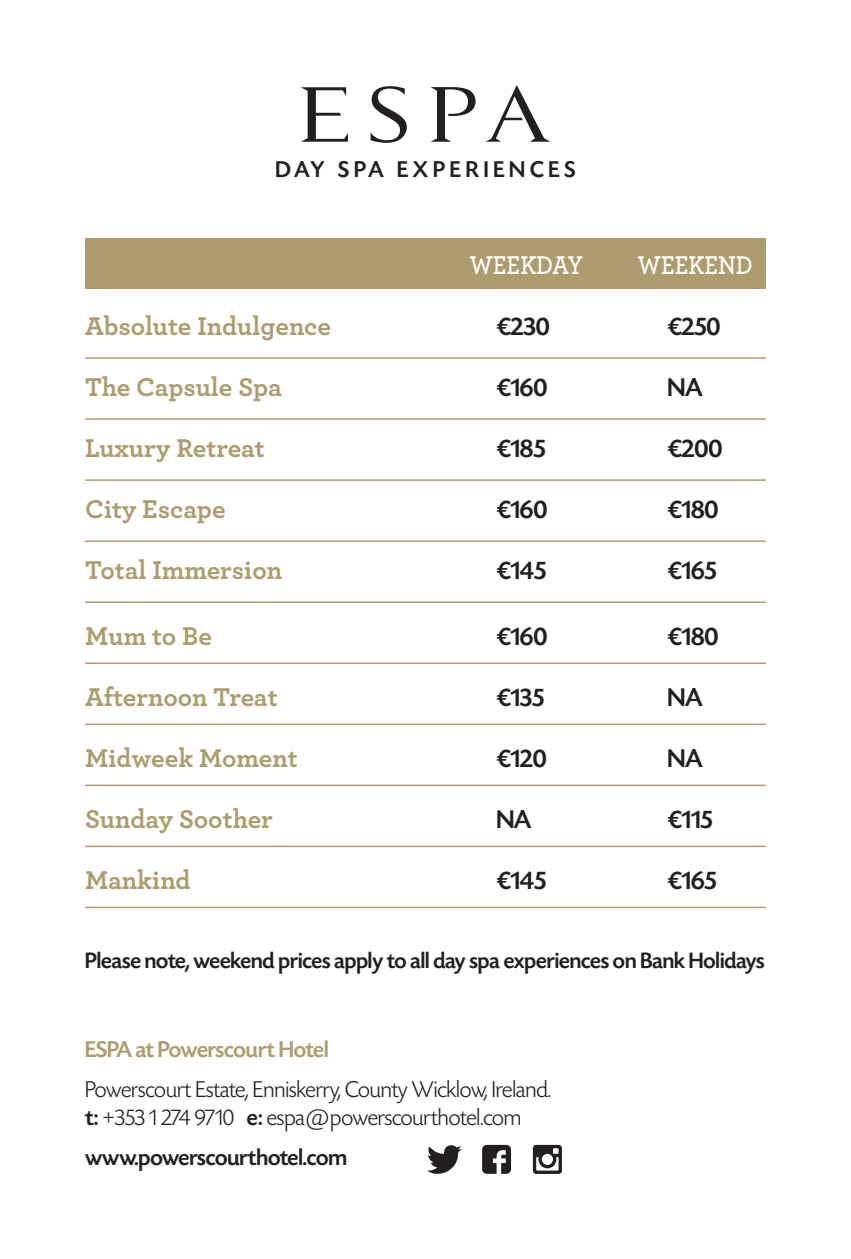
<style>
.page{position:relative;width:851px;height:1259px;background:#fff}
.page>*{position:absolute;margin:0;border:0;box-sizing:border-box;transform-origin:0 0}
.t1{font:700 27px "Archer Pro";color:#ad9d6e}
.t2{font:500 27px "Today SHOP";color:#231f20}
.t3{font:600 27px "Archer Pro";color:#fff;scale:.87 1}
.t4{font:300 24px/28.8px "Today SHOP";color:#231f20}
.t5{font:500 24px "Today SHOP";color:#231f20}
.t6{font:500 24px "Today SHOP";color:#ad9d6e}
.t7{font:500 24px "Today SHOP";letter-spacing:.2em;color:#231f20}
.t8{font:500 23.4px "Today SHOP";color:#231f20}
.s1{font-weight:500}
</style>
<div class="page">
<div style="left:85px;top:238px;width:680px;height:50px;background:#ad9d6e"></div>
<hr style="left:85px;top:357px;width:680px;height:2px;background:#ad9d6e">
<hr style="left:85px;top:601px;width:680px;height:2px;background:#ad9d6e">
<hr style="left:85px;top:479px;width:680px;height:2px;background:#ad9d6e">
<hr style="left:85px;top:723px;width:680px;height:2px;background:#ad9d6e">
<hr style="left:85px;top:418px;width:680px;height:2px;background:#ad9d6e">
<hr style="left:85px;top:662px;width:680px;height:2px;background:#ad9d6e">
<hr style="left:85px;top:540px;width:680px;height:2px;background:#ad9d6e">
<hr style="left:85px;top:784px;width:680px;height:2px;background:#ad9d6e">
<hr style="left:85px;top:845px;width:680px;height:2px;background:#ad9d6e">
<hr style="left:85px;top:906px;width:680px;height:2px;background:#ad9d6e">
<svg style="left:301px;top:85px;width:249px;height:58px"></svg>
<svg style="left:482px;top:1145px;width:29px;height:28px"></svg>
<svg style="left:427px;top:1145px;width:35px;height:29px"></svg>
<svg style="left:532px;top:1145px;width:30px;height:29px"></svg>
<p class="t7" style="left:275px;top:157px;width:287px">Day Spa Expe rien ces</p>
<p class="t3" style="left:469px;top:244px;width:132px">WEEKDAY</p>
<p class="t3" style="left:637px;top:244px;width:134px">WEEKEND</p>
<p class="t1" style="left:85px;top:304px;width:247px">Absolute Indulgence</p>
<p class="t2" style="left:496px;top:312px;width:55px">€230</p>
<p class="t2" style="left:667px;top:312px;width:55px">€250</p>
<p class="t1" style="left:85px;top:365px;width:198px">The Capsule Spa</p>
<p class="t2" style="left:496px;top:373px;width:52px">€160</p>
<p class="t2" style="left:667px;top:373px;width:36px">NA</p>
<p class="t1" style="left:85px;top:426px;width:181px">Luxury Retreat</p>
<p class="t2" style="left:496px;top:434px;width:51px">€185</p>
<p class="t2" style="left:667px;top:434px;width:56px">€200</p>
<p class="t1" style="left:85px;top:487px;width:142px">City Escape</p>
<p class="t2" style="left:496px;top:495px;width:52px">€160</p>
<p class="t2" style="left:667px;top:495px;width:52px">€180</p>
<p class="t1" style="left:85px;top:548px;width:198px">Total Immersion</p>
<p class="t2" style="left:496px;top:556px;width:51px">€145</p>
<p class="t2" style="left:667px;top:556px;width:51px">€165</p>
<p class="t1" style="left:85px;top:615px;width:128px">Mum to Be</p>
<p class="t2" style="left:496px;top:622px;width:52px">€160</p>
<p class="t2" style="left:667px;top:622px;width:52px">€180</p>
<p class="t1" style="left:85px;top:676px;width:194px">Afternoon Treat</p>
<p class="t2" style="left:496px;top:683px;width:49px">€135</p>
<p class="t2" style="left:667px;top:683px;width:36px">NA</p>
<p class="t1" style="left:85px;top:737px;width:214px">Midweek Moment</p>
<p class="t2" style="left:496px;top:744px;width:52px">€120</p>
<p class="t2" style="left:667px;top:744px;width:36px">NA</p>
<p class="t1" style="left:85px;top:798px;width:189px">Sunday Soother</p>
<p class="t2" style="left:496px;top:805px;width:36px">NA</p>
<p class="t2" style="left:667px;top:805px;width:47px">€115</p>
<p class="t1" style="left:85px;top:859px;width:107px">Mankind</p>
<p class="t2" style="left:496px;top:866px;width:51px">€145</p>
<p class="t2" style="left:667px;top:866px;width:51px">€165</p>
<p class="t8" style="left:85px;top:948px;width:681px">Please note, weekend prices apply to all day spa experiences on Bank Holidays</p>
<p class="t6" style="left:85px;top:1037px;width:245px">ESPA at Powerscourt Hotel</p>
<p class="t4" style="left:85px;top:1075px;width:467px">Powerscourt Estate, Enniskerry, County Wicklow, Ireland. <span class="s1">t:</span> +353 1 274 9710 <span class="s1">e:</span> espa@powerscourthotel.com</p>
<p class="t5" style="left:85px;top:1144px;width:263px">www.powerscourthotel.com</p>
</div>
